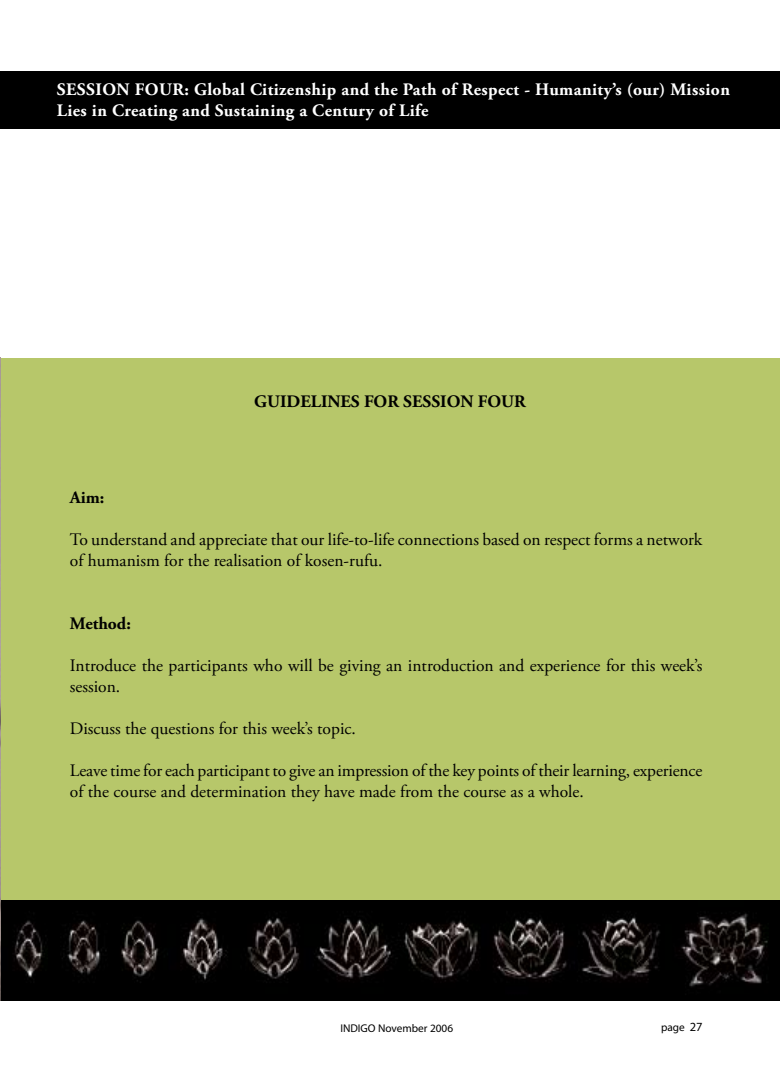
<style>
.page{position:relative;width:780px;height:1088px;background:#fff}
.page>*{position:absolute;margin:0;border:0;box-sizing:border-box;transform-origin:0 0}
.t1{font:17.5px/21px "Adobe Garamond Pro";color:#000}
.t2{font:700 17.5px/21px "Adobe Garamond Pro";letter-spacing:.025em;color:#fff}
.t3{font:700 17.5px "Adobe Garamond Pro";color:#000}
.t4{font:11.25px "Myriad Pro";color:#000}
.s1{font-size:12.5px}
</style>
<div class="page">
<div style="left:0;top:71px;width:780px;height:58px;background:#000"></div>
<div style="left:0;top:358px;width:780px;height:543px;background:#b7c76a"></div>
<img style="left:0;top:900px;width:780px;height:101px">
<img style="left:0;top:358px;width:1px;height:642px">
<p class="t2" style="left:57px;top:79px;width:674px">SESSION FOUR: Global Citizenship and the Path of Respect - Humanity’s (our) Mission<br>Lies in Creating and Sustaining a Century of Life</p>
<p class="t3" style="left:254px;top:391px;width:273px">GUIDELINES FOR SESSION FOUR</p>
<p class="t3" style="left:70px;top:487px;width:36px">Aim:</p>
<p class="t1" style="left:70px;top:529px;width:634px">To understand and appreciate that our life-to-life connections based on respect forms a network of humanism for the realisation of kosen-rufu.</p>
<p class="t3" style="left:70px;top:613px;width:63px">Method:</p>
<p class="t1" style="left:70px;top:655px;width:634px">Introduce the participants who will be giving an introduction and experience for this week’s session.</p>
<p class="t1" style="left:70px;top:718px;width:287px">Discuss the questions for this week’s topic.</p>
<p class="t1" style="left:70px;top:760px;width:634px">Leave time for each participant to give an impression of the key points of their learning, experience of the course and determination they have made from the course as a whole.</p>
<p class="t4" style="left:340px;top:1021px;width:114px">INDIGO November 2006</p>
<p class="t4" style="left:661px;top:1020px;width:43px">page <span class="s1">27</span></p>
</div>
